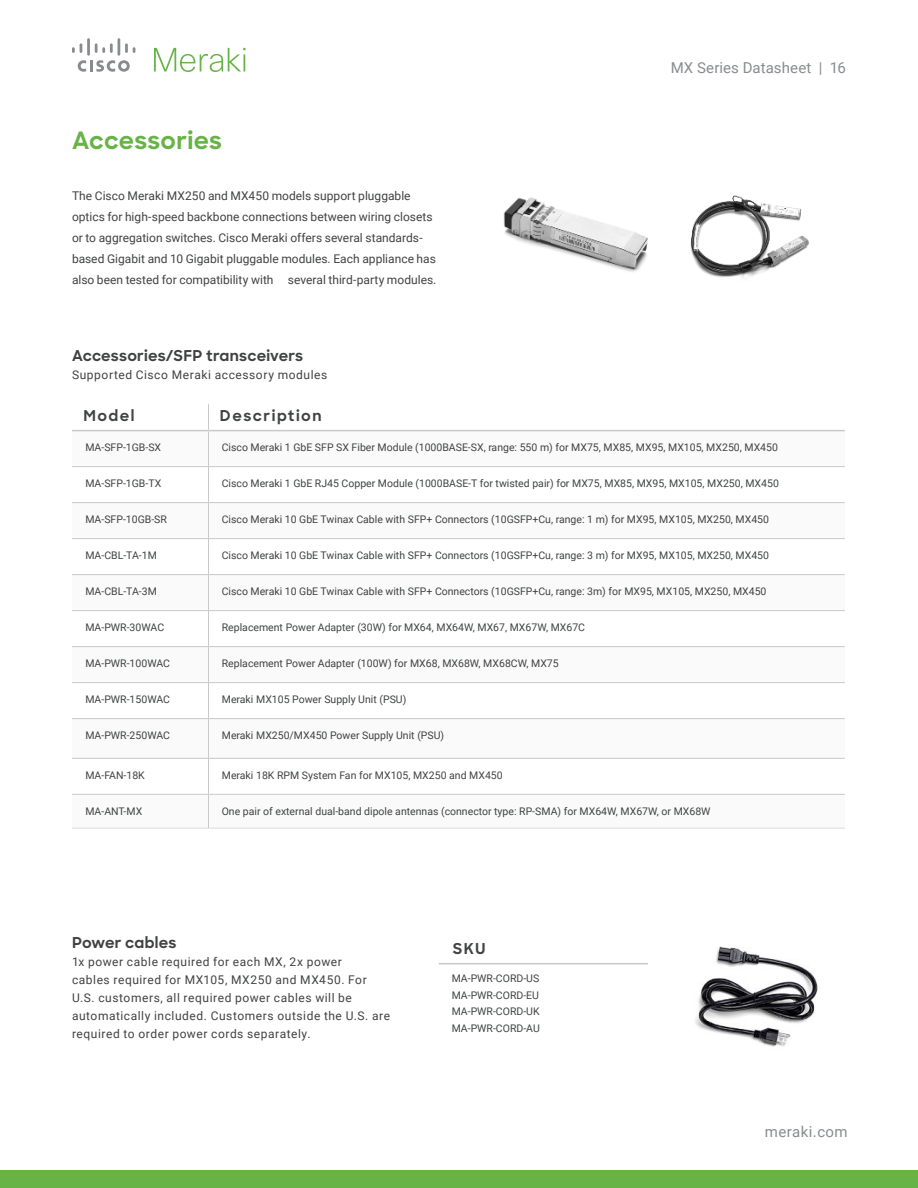
<style>
.page{position:relative;width:918px;height:1188px;background:#fff}
.page>*{position:absolute;margin:0;border:0;box-sizing:border-box;transform-origin:0 0}
.t1{font:700 24px "Sharp Sans";letter-spacing:.01em;color:#67b346}
.t2{font:700 15px "Sharp Sans";letter-spacing:.01em;color:#404241}
.t3{font:15px "Roboto";letter-spacing:.01em;color:#898b8e}
.t4{font:700 15px "Sharp Sans";letter-spacing:.1em;color:#404342}
.t5{font:15px "Roboto";letter-spacing:.03em;color:#898b8e}
.t6{font:12px/21px "Roboto";letter-spacing:.01em;color:#404241}
.t7{font:12px/18px "Roboto";letter-spacing:.045em;color:#404241}
.t8{font:12px "Roboto";letter-spacing:.05em;color:#404241}
.t9{font:10.5px/16.5px "Roboto";color:#404342}
.t10{font:10.5px/16.5px "Roboto";color:#404443}
</style>
<div class="page">
<div style="left:0;top:1170px;width:918px;height:18px;background:#67b346"></div>
<img style="left:690px;top:195px;width:119px;height:83px">
<img style="left:503px;top:197px;width:145px;height:75px">
<svg style="left:72px;top:431px;width:773px;height:145px"></svg>
<svg style="left:72px;top:467px;width:773px;height:107px"></svg>
<svg style="left:72px;top:647px;width:773px;height:111px"></svg>
<svg style="left:72px;top:827px;width:773px;height:1px"></svg>
<hr style="left:72px;top:828px;width:137px;height:1px;background:#dcdcdd">
<hr style="left:209px;top:828px;width:636px;height:1px;background:#dcdcdd">
<svg style="left:208px;top:404px;width:1px;height:26px"></svg>
<hr style="left:208px;top:431px;width:1px;height:35px;background:#c9c9c9">
<hr style="left:72px;top:466px;width:137px;height:1px;background:#c9c9c9">
<hr style="left:209px;top:466px;width:636px;height:1px;background:#c9c9c9">
<hr style="left:208px;top:467px;width:1px;height:35px;background:#c9c9c9">
<hr style="left:72px;top:502px;width:137px;height:1px;background:#c9c9c9">
<hr style="left:209px;top:502px;width:636px;height:1px;background:#c9c9c9">
<hr style="left:208px;top:503px;width:1px;height:35px;background:#c9c9c9">
<hr style="left:72px;top:538px;width:137px;height:1px;background:#c9c9c9">
<hr style="left:209px;top:538px;width:636px;height:1px;background:#c9c9c9">
<hr style="left:208px;top:539px;width:1px;height:35px;background:#c9c9c9">
<hr style="left:72px;top:574px;width:137px;height:1px;background:#c9c9c9">
<hr style="left:209px;top:574px;width:636px;height:1px;background:#c9c9c9">
<hr style="left:208px;top:575px;width:1px;height:35px;background:#c9c9c9">
<hr style="left:72px;top:610px;width:137px;height:1px;background:#c9c9c9">
<hr style="left:209px;top:610px;width:636px;height:1px;background:#c9c9c9">
<hr style="left:208px;top:611px;width:1px;height:35px;background:#c9c9c9">
<hr style="left:72px;top:646px;width:137px;height:1px;background:#c9c9c9">
<hr style="left:209px;top:646px;width:636px;height:1px;background:#c9c9c9">
<hr style="left:208px;top:647px;width:1px;height:35px;background:#c9c9c9">
<hr style="left:72px;top:682px;width:137px;height:1px;background:#c9c9c9">
<hr style="left:209px;top:682px;width:636px;height:1px;background:#c9c9c9">
<hr style="left:208px;top:683px;width:1px;height:35px;background:#c9c9c9">
<hr style="left:72px;top:718px;width:137px;height:1px;background:#c9c9c9">
<hr style="left:209px;top:718px;width:636px;height:1px;background:#c9c9c9">
<hr style="left:208px;top:719px;width:1px;height:39px;background:#c9c9c9">
<hr style="left:72px;top:758px;width:137px;height:1px;background:#c9c9c9">
<hr style="left:209px;top:758px;width:636px;height:1px;background:#c9c9c9">
<hr style="left:208px;top:759px;width:1px;height:35px;background:#c9c9c9">
<hr style="left:72px;top:794px;width:137px;height:1px;background:#c9c9c9">
<hr style="left:209px;top:794px;width:636px;height:1px;background:#c9c9c9">
<hr style="left:208px;top:795px;width:1px;height:33px;background:#c9c9c9">
<hr style="left:72px;top:430px;width:137px;height:1px;background:#c9c9c9">
<hr style="left:209px;top:430px;width:636px;height:1px;background:#c9c9c9">
<hr style="left:439px;top:963px;width:209px;height:1px;background:#c9c9c9">
<img style="left:695px;top:946px;width:125px;height:101px">
<svg style="left:72px;top:38px;width:63px;height:34px"></svg>
<svg style="left:154px;top:48px;width:91px;height:24px"></svg>
<h1 class="t1" style="left:72px;top:130px;width:152px">Accessories</h1>
<p class="t6" style="left:72px;top:186px;width:366px">The Cisco Meraki MX250 and MX450 models support pluggable optics for high-speed backbone connections between wiring closets or to aggregation switches. Cisco Meraki offers several standards&shy;based Gigabit and 10 Gigabit pluggable modules. Each appliance has also been tested for compatibility with several third-party modules.</p>
<h2 class="t3" style="left:671px;top:61px;width:177px">MX Series Datasheet | 16</h2>
<h2 class="t2" style="left:72px;top:349px;width:233px">Accessories/SFP transceivers</h2>
<p class="t8" style="left:72px;top:369px;width:257px">Supported Cisco Meraki accessory modules</p>
<h2 class="t4" style="left:83px;top:409px;width:53px">Model</h2>
<h2 class="t4" style="left:220px;top:409px;width:103px">Description</h2>
<p class="t9" style="left:85px;top:440px;width:77px">MA-SFP-1GB-SX</p>
<p class="t9" style="left:222px;top:440px;width:558px">Cisco Meraki 1 GbE SFP SX Fiber Module (1000BASE-SX, range: 550 m) for MX75, MX85, MX95, MX105, MX250, MX450</p>
<p class="t9" style="left:85px;top:476px;width:77px">MA-SFP-1GB-TX</p>
<p class="t9" style="left:222px;top:476px;width:559px">Cisco Meraki 1 GbE RJ45 Copper Module (1000BASE-T for twisted pair) for MX75, MX85, MX95, MX105, MX250, MX450</p>
<p class="t9" style="left:85px;top:512px;width:83px">MA-SFP-10GB-SR</p>
<p class="t9" style="left:222px;top:512px;width:549px">Cisco Meraki 10 GbE Twinax Cable with SFP+ Connectors (10GSFP+Cu, range: 1 m) for MX95, MX105, MX250, MX450</p>
<p class="t9" style="left:85px;top:548px;width:73px">MA-CBL-TA-1M</p>
<p class="t9" style="left:222px;top:548px;width:549px">Cisco Meraki 10 GbE Twinax Cable with SFP+ Connectors (10GSFP+Cu, range: 3 m) for MX95, MX105, MX250, MX450</p>
<p class="t9" style="left:85px;top:584px;width:73px">MA-CBL-TA-3M</p>
<p class="t9" style="left:222px;top:584px;width:546px">Cisco Meraki 10 GbE Twinax Cable with SFP+ Connectors (10GSFP+Cu, range: 3m) for MX95, MX105, MX250, MX450</p>
<p class="t9" style="left:85px;top:620px;width:80px">MA-PWR-30WAC</p>
<p class="t9" style="left:222px;top:620px;width:365px">Replacement Power Adapter (30W) for MX64, MX64W, MX67, MX67W, MX67C</p>
<p class="t9" style="left:85px;top:656px;width:86px">MA-PWR-100WAC</p>
<p class="t9" style="left:222px;top:656px;width:338px">Replacement Power Adapter (100W) for MX68, MX68W, MX68CW, MX75</p>
<p class="t9" style="left:85px;top:692px;width:86px">MA-PWR-150WAC</p>
<p class="t9" style="left:222px;top:692px;width:186px">Meraki MX105 Power Supply Unit (PSU)</p>
<p class="t9" style="left:85px;top:728px;width:86px">MA-PWR-250WAC</p>
<p class="t9" style="left:222px;top:728px;width:224px">Meraki MX250/MX450 Power Supply Unit (PSU)</p>
<p class="t9" style="left:85px;top:767px;width:61px">MA-FAN-18K</p>
<p class="t9" style="left:222px;top:767px;width:282px">Meraki 18K RPM System Fan for MX105, MX250 and MX450</p>
<p class="t9" style="left:85px;top:803px;width:59px">MA-ANT-MX</p>
<p class="t9" style="left:222px;top:803px;width:490px">One pair of external dual-band dipole antennas (connector type: RP-SMA) for MX64W, MX67W, or MX68W</p>
<h2 class="t2" style="left:72px;top:936px;width:106px">Power cables</h2>
<p class="t7" style="left:72px;top:953px;width:320px">1x power cable required for each MX, 2x power<br>cables required for MX105, MX250 and MX450. For U.S. customers, all required power cables will be automatically included. Customers outside the U.S. are required to order power cords separately.</p>
<h2 class="t4" style="left:453px;top:942px;width:34px">SKU</h2>
<p class="t9" style="left:452px;top:971px;width:89px">MA-PWR-CORD-US<br>MA-PWR-CORD-EU</p>
<p class="t10" style="left:452px;top:1004px;width:90px">MA-PWR-CORD-UK<br>MA-PWR-CORD-AU</p>
<h2 class="t5" style="left:765px;top:1125px;width:84px">meraki.com</h2>
</div>
